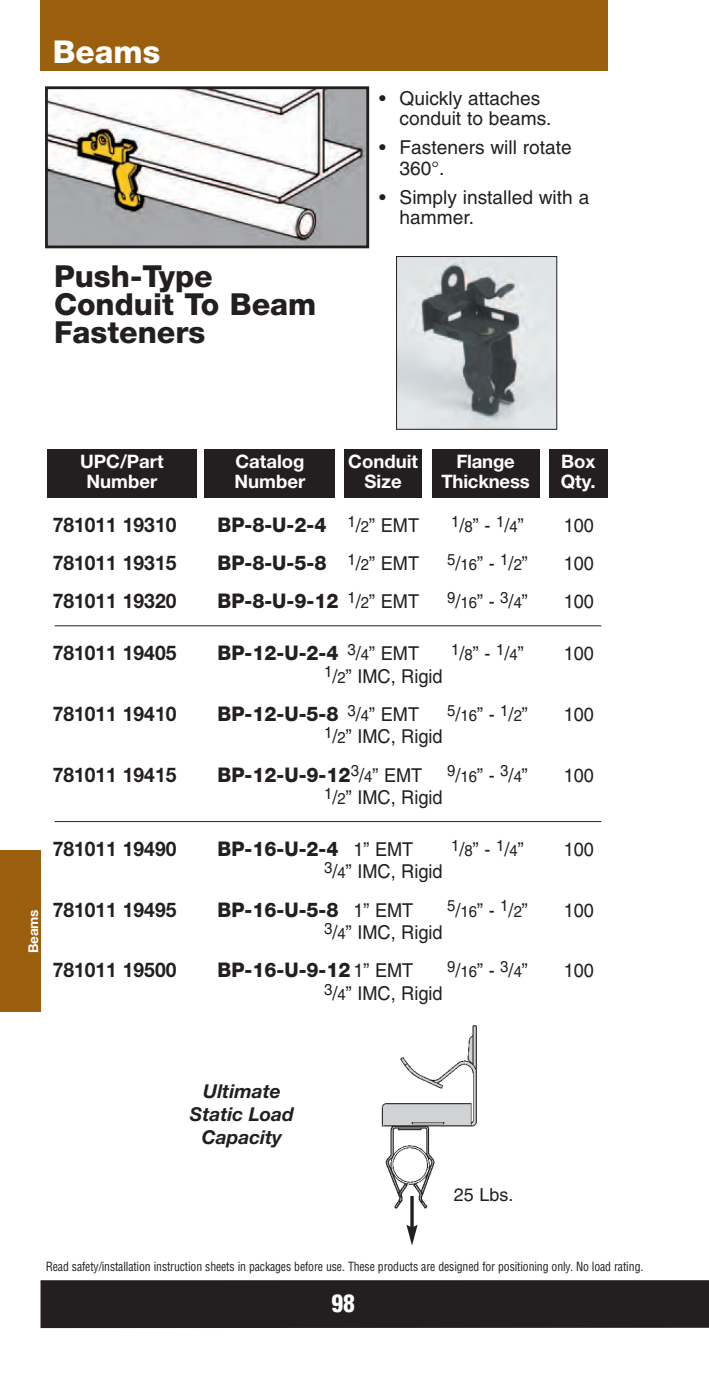
<style>
.page{position:relative;width:709px;height:1377px;background:#fff}
.page>*{position:absolute;margin:0;border:0;box-sizing:border-box;transform-origin:0 0}
.t1{font:800 31.5px "Helvetica Neue";color:#fff}
.t2{font:800 30.38px/28.1px "Helvetica Neue";color:#231f20}
.t3{font:900 condensed 23.62px "Helvetica";color:#fff}
.t4{font:800 20.25px "Helvetica Neue";color:#231f20;scale:.95 1}
.t5{font:700 20.25px "Helvetica Neue";color:#231f20;scale:.95 1}
.t6{font:19.12px "Helvetica";color:#231f20;scale:.95 1}
.t7{font:19.12px/20.2px "Helvetica";color:#231f20}
.t8{font:italic 700 19.12px/22.9px "Helvetica Neue";color:#231f20;text-align:center}
.t9{font:700 18.45px/20.2px "Helvetica Neue";color:#fff;text-align:center}
.t10{font:18px "Helvetica";color:#231f20}
.t11{font:15.75px "Helvetica";color:#231f20;scale:.95 1}
.t12{font:700 13.5px "Helvetica Neue";letter-spacing:-.03em;color:#fff}
.t13{font:condensed 12.38px "Helvetica";letter-spacing:-.01em;color:#231f20;scale:.95 1}
.s1{font-family:"Helvetica";font-weight:400;font-size:19.12px}
.s2{font-family:"Helvetica";font-weight:400;font-size:15.75px}
.s3{font-size:15.75px}
.s4{font-size:19.12px}
</style>
<div class="page">
<div style="left:40px;top:0;width:567px;height:71px;background:#9c5f0d"></div>
<div style="left:0;top:850px;width:40px;height:162px;background:#9c5f0d"></div>
<div style="left:47px;top:449px;width:150px;height:49px;background:#231f20"></div>
<div style="left:432px;top:449px;width:107px;height:49px;background:#231f20"></div>
<div style="left:205px;top:449px;width:130px;height:49px;background:#231f20"></div>
<div style="left:344px;top:449px;width:78px;height:49px;background:#231f20"></div>
<div style="left:549px;top:449px;width:59px;height:49px;background:#231f20"></div>
<svg style="left:410px;top:1213px;width:4px;height:12px"></svg>
<svg style="left:406px;top:1225px;width:12px;height:21px"></svg>
<hr style="left:55px;top:625px;width:546px;height:1px;background:#231f20">
<hr style="left:55px;top:821px;width:546px;height:1px;background:#231f20">
<img style="left:381px;top:1025px;width:96px;height:188px">
<div style="left:447px;top:1186px;width:73px;height:24px;background:#fff"></div>
<img style="left:49px;top:90px;width:316px;height:154px">
<div style="left:45px;top:86px;width:324px;height:162px;border:3px solid #231f20"></div>
<div style="left:40px;top:1280px;width:669px;height:48px;background:#231f20"></div>
<img style="left:398px;top:258px;width:157px;height:170px">
<div style="left:396px;top:256px;width:161px;height:174px;border:1px solid #231f20"></div>
<h1 class="t1" style="left:53px;top:41px;width:109px">Beams</h1>
<h2 class="t2" style="left:54px;top:264px;width:264px">Push-Type<br>Conduit To Beam<br>Fasteners</h2>
<p class="t7" style="left:399px;top:90px;width:153px;text-indent:-20px">• Quickly attaches conduit to beams.</p>
<p class="t7" style="left:399px;top:139px;width:174px;text-indent:-20px">• Fasteners will rotate<br>360°.</p>
<p class="t7" style="left:399px;top:189px;width:191px;text-indent:-20px">• Simply installed with a hammer.</p>
<p class="t12" style="left:28px;top:953px;width:44px;rotate:-90deg">Beams</p>
<p class="t9" style="left:234px;top:453px;width:72px;text-align:left">Catalog<br>Number</p>
<p class="t9" style="left:348px;top:453px;width:71px">Conduit<br>Size</p>
<p class="t9" style="left:561px;top:453px;width:36px;text-align:left">Box<br>Qty.</p>
<p class="t9" style="left:80px;top:453px;width:85px">UPC/Part<br>Number</p>
<p class="t9" style="left:441px;top:453px;width:90px">Flange<br>Thickness</p>
<p class="t5" style="left:53px;top:517px;width:132px">781011 19310</p>
<p class="t4" style="left:217px;top:517px;width:214px">BP-8-U-2-4 <sup>1</sup><span class="s1">/</span><span class="s2">2</span><span class="s1">” EMT</span></p>
<p class="t6" style="left:451px;top:518px;width:78px"><sup>1</sup>/<span class="s3">8</span>” - <sup>1</sup>/<span class="s3">4</span>”</p>
<p class="t6" style="left:564px;top:518px;width:33px">100</p>
<p class="t5" style="left:53px;top:556px;width:132px">781011 19315</p>
<p class="t4" style="left:217px;top:556px;width:214px">BP-8-U-5-8 <sup>1</sup><span class="s1">/</span><span class="s2">2</span><span class="s1">” EMT</span></p>
<p class="t11" style="left:447px;top:559px;width:87px">5<span class="s4">/</span>16<span class="s4">” -</span> 1<span class="s4">/</span>2<span class="s4">”</span></p>
<p class="t6" style="left:564px;top:556px;width:33px">100</p>
<p class="t5" style="left:53px;top:594px;width:132px">781011 19320</p>
<p class="t4" style="left:217px;top:594px;width:214px">BP-8-U-9-12 <sup>1</sup><span class="s1">/</span><span class="s2">2</span><span class="s1">” EMT</span></p>
<p class="t11" style="left:447px;top:597px;width:87px">9<span class="s4">/</span>16<span class="s4">” -</span> 3<span class="s4">/</span>4<span class="s4">”</span></p>
<p class="t6" style="left:564px;top:595px;width:33px">100</p>
<p class="t5" style="left:53px;top:646px;width:132px">781011 19405</p>
<p class="t4" style="left:217px;top:646px;width:214px">BP-12-U-2-4 <sup>3</sup><span class="s1">/</span><span class="s2">4</span><span class="s1">” EMT</span></p>
<p class="t6" style="left:451px;top:646px;width:78px"><sup>1</sup>/<span class="s3">8</span>” - <sup>1</sup>/<span class="s3">4</span>”</p>
<p class="t6" style="left:564px;top:646px;width:33px">100</p>
<p class="t6" style="left:324px;top:669px;width:126px"><sup>1</sup>/<span class="s3">2</span>” IMC, Rigid</p>
<p class="t5" style="left:53px;top:706px;width:132px">781011 19410</p>
<p class="t4" style="left:217px;top:706px;width:214px">BP-12-U-5-8 <sup>3</sup><span class="s1">/</span><span class="s2">4</span><span class="s1">” EMT</span></p>
<p class="t11" style="left:447px;top:710px;width:87px">5<span class="s4">/</span>16<span class="s4">” -</span> 1<span class="s4">/</span>2<span class="s4">”</span></p>
<p class="t6" style="left:564px;top:707px;width:33px">100</p>
<p class="t6" style="left:324px;top:730px;width:126px"><sup>1</sup>/<span class="s3">2</span>” IMC, Rigid</p>
<p class="t5" style="left:53px;top:767px;width:132px">781011 19415</p>
<p class="t4" style="left:217px;top:767px;width:217px">BP-12-U-9-12<sup>3</sup><span class="s1">/</span><span class="s2">4</span><span class="s1">” EMT</span></p>
<p class="t11" style="left:447px;top:770px;width:87px">9<span class="s4">/</span>16<span class="s4">” -</span> 3<span class="s4">/</span>4<span class="s4">”</span></p>
<p class="t6" style="left:564px;top:768px;width:33px">100</p>
<p class="t6" style="left:324px;top:790px;width:126px"><sup>1</sup>/<span class="s3">2</span>” IMC, Rigid</p>
<p class="t5" style="left:53px;top:841px;width:132px">781011 19490</p>
<p class="t4" style="left:217px;top:841px;width:208px">BP-16-U-2-4 <span class="s1">1” EMT</span></p>
<p class="t6" style="left:451px;top:842px;width:78px"><sup>1</sup>/<span class="s3">8</span>” - <sup>1</sup>/<span class="s3">4</span>”</p>
<p class="t6" style="left:564px;top:842px;width:33px">100</p>
<p class="t6" style="left:324px;top:865px;width:126px"><sup>3</sup>/<span class="s3">4</span>” IMC, Rigid</p>
<p class="t5" style="left:53px;top:902px;width:132px">781011 19495</p>
<p class="t4" style="left:217px;top:902px;width:208px">BP-16-U-5-8 <span class="s1">1” EMT</span></p>
<p class="t11" style="left:447px;top:905px;width:87px">5<span class="s4">/</span>16<span class="s4">” -</span> 1<span class="s4">/</span>2<span class="s4">”</span></p>
<p class="t6" style="left:564px;top:903px;width:33px">100</p>
<p class="t6" style="left:324px;top:925px;width:126px"><sup>3</sup>/<span class="s3">4</span>” IMC, Rigid</p>
<p class="t5" style="left:53px;top:963px;width:132px">781011 19500</p>
<p class="t4" style="left:217px;top:963px;width:208px">BP-16-U-9-12<span class="s1">1” EMT</span></p>
<p class="t11" style="left:447px;top:966px;width:87px">9<span class="s4">/</span>16<span class="s4">” -</span> 3<span class="s4">/</span>4<span class="s4">”</span></p>
<p class="t6" style="left:564px;top:964px;width:33px">100</p>
<p class="t6" style="left:324px;top:986px;width:126px"><sup>3</sup>/<span class="s3">4</span>” IMC, Rigid</p>
<p class="t8" style="left:190px;top:1082px;width:105px">Ultimate<br>Static Load<br>Capacity</p>
<p class="t10" style="left:454px;top:1188px;width:61px">25 Lbs.</p>
<p class="t13" style="left:46px;top:1260px;width:630px">Read safety/installation instruction sheets in packages before use. These products are designed for positioning only. No load rating.</p>
<p class="t3" style="left:331px;top:1290px;width:25px">98</p>
</div>
